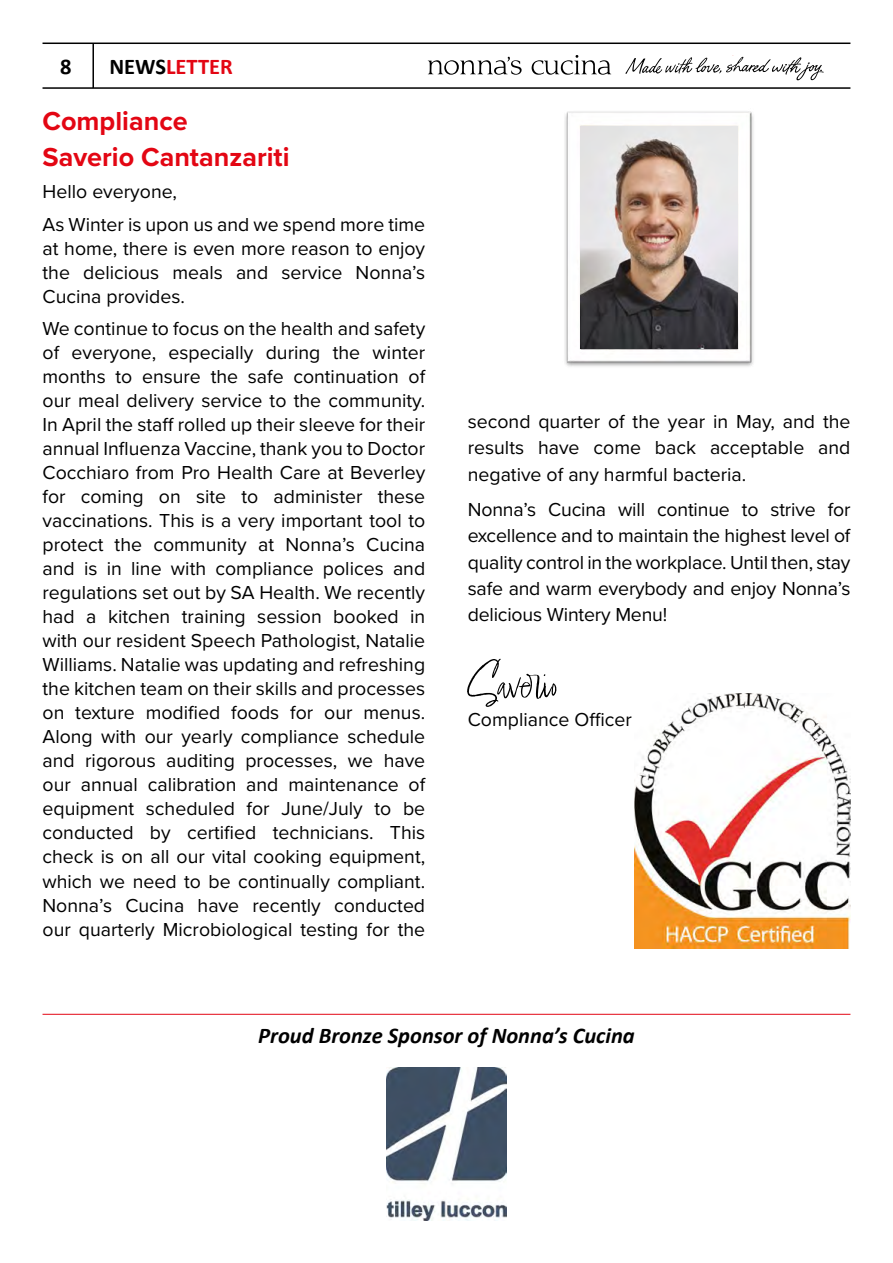
<style>
.page{position:relative;width:893px;height:1263px;background:#fff}
.page>*{position:absolute;margin:0;border:0;box-sizing:border-box;transform-origin:0 0}
.t1{font:60px "Audrielle No 1";color:#000}
.t2{font:700 27px/36px "Proxima Nova";color:#e30613}
.t3{font:italic 700 22.5px "Calibri";color:#000}
.t4{font:700 22.5px "Calibri";color:#e30613}
.t5{font:700 22.5px "Calibri";color:#000}
.t6{font:19.5px/24px "Proxima Nova";color:#000;text-align:justify}
.s1{color:#000}
</style>
<div class="page">
<hr style="left:43px;top:87px;width:807px;height:2px;background:#000">
<hr style="left:43px;top:43px;width:807px;height:1px;background:#000">
<hr style="left:92px;top:44px;width:2px;height:44px;background:#000">
<svg style="left:625px;top:55px;width:199px;height:26px"></svg>
<svg style="left:428px;top:56px;width:94px;height:19px"></svg>
<svg style="left:531px;top:55px;width:80px;height:20px"></svg>
<img style="left:634px;top:694px;width:216px;height:254px">
<img style="left:564px;top:111px;width:190px;height:256px">
<img style="left:580px;top:126px;width:158px;height:223px">
<img style="left:386px;top:1067px;width:121px;height:153px">
<hr style="left:43px;top:1014px;width:807px;height:1px;background:#e30613">
<p class="t5" style="left:60px;top:53px;width:13px">8</p>
<p class="t4" style="left:109px;top:53px;width:125px"><span class="s1">NEWS</span>LETTER</p>
<h2 class="t2" style="left:43px;top:102px;width:248px">Compliance<br>Saverio Cantanzariti</h2>
<p class="t6" style="left:43px;top:175px;width:384px;line-height:32.5px">Hello everyone,<br>As Winter is upon us and we spend more time</p>
<p class="t6" style="left:43px;top:235px;width:384px">at home, there is even more reason to enjoy the delicious meals and service Nonna’s Cucina provides.</p>
<p class="t6" style="left:43px;top:316px;width:384px">We continue to focus on the health and safety of everyone, especially during the winter months to ensure the safe continuation of our meal delivery service to the community.<br>In April the staff rolled up their sleeve for their annual Influenza Vaccine, thank you to Doctor Cocchiaro from Pro Health Care at Beverley for coming on site to administer these vaccinations. This is a very important tool to protect the community at Nonna’s Cucina and is in line with compliance polices and regulations set out by SA Health. We recently had a kitchen training session booked in with our resident Speech Pathologist, Natalie Williams. Natalie was updating and refreshing the kitchen team on their skills and processes on texture modified foods for our menus.<br>Along with our yearly compliance schedule and rigorous auditing processes, we have our annual calibration and maintenance of equipment scheduled for June/July to be conducted by certified technicians. This check is on all our vital cooking equipment, which we need to be continually compliant.<br>Nonna’s Cucina have recently conducted our quarterly Microbiological testing for the</p>
<p class="t6" style="left:468px;top:407px;width:384px;line-height:26.4px">second quarter of the year in May, and the results have come back acceptable and negative of any harmful bacteria.</p>
<p class="t6" style="left:468px;top:495px;width:384px;line-height:26.4px">Nonna’s Cucina will continue to strive for excellence and to maintain the highest level of quality control in the workplace. Until then, stay safe and warm everybody and enjoy Nonna’s delicious Wintery Menu!</p>
<h1 class="t1" style="left:468px;top:644px;width:93px">Saverio</h1>
<p class="t6" style="left:468px;top:707px;width:166px">Compliance Officer</p>
<p class="t3" style="left:258px;top:1019px;width:378px">Proud Bronze Sponsor of Nonna’s Cucina</p>
</div>
